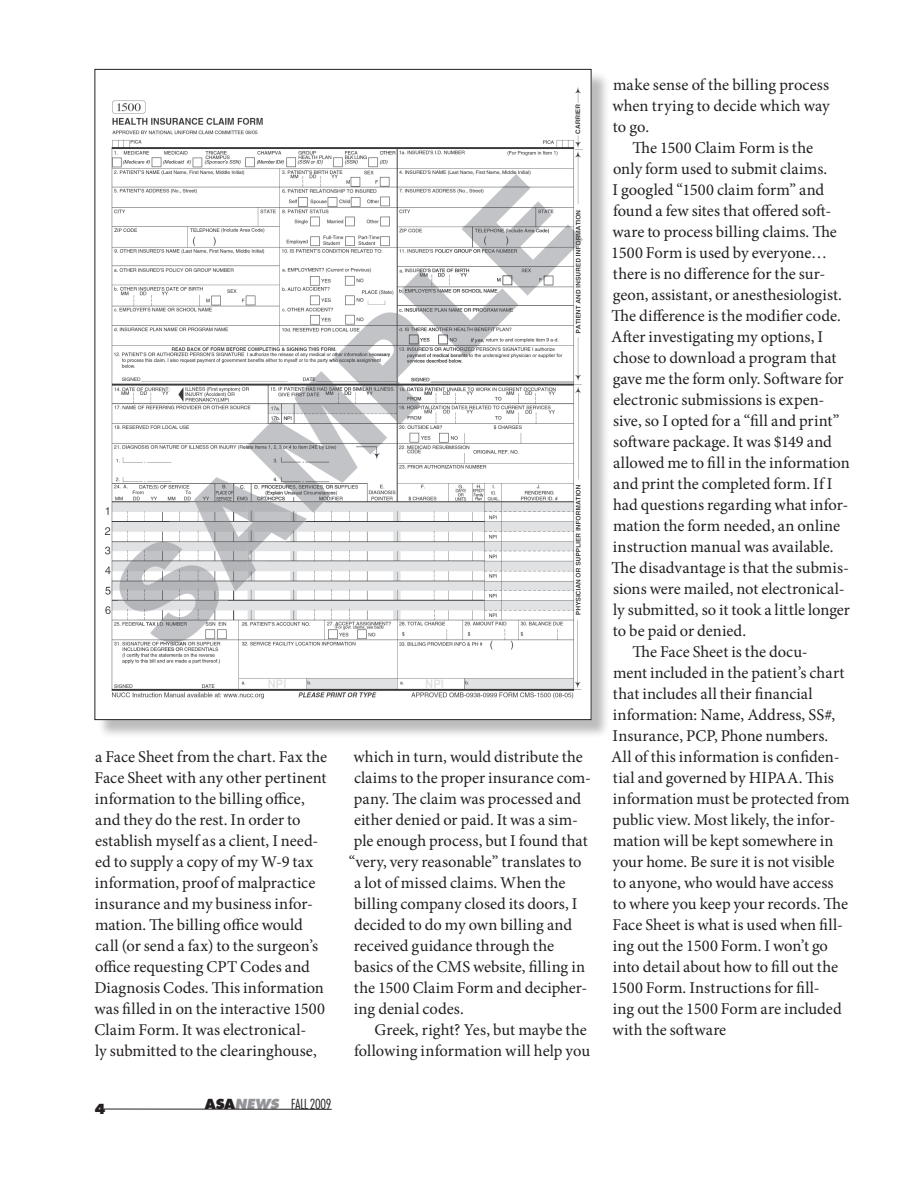
<style>
.page{position:relative;width:918px;height:1188px;background:#fff}
.page>*{position:absolute;margin:0;border:0;box-sizing:border-box;transform-origin:0 0}
.t1{font:16.5px/21px "Minion Pro";color:#231f20}
.t2{font:300 condensed 13.5px "Futura";letter-spacing:-.015em;color:#231f20}
.t3{font:800 13.5px "Futura";color:#231f20}
.s1{font-weight:800;font-stretch:normal}
.s2{font-weight:800;font-style:italic;font-stretch:normal;color:#939598}
</style>
<div class="page">
<div style="left:97px;top:71px;width:513px;height:668px;background:#231f20;opacity:.3"></div>
<img style="left:97px;top:71px;width:492px;height:647px">
<hr style="left:104px;top:1109px;width:228px;height:1px;background:#231f20">
<p class="t1" style="left:94px;top:746px;width:234px">a Face Sheet from the chart. Fax the Face Sheet with any other pertinent information to the billing office, and they do the rest. In order to establish myself as a client, I need&shy;ed to supply a copy of my W-9 tax information, proof of malpractice insurance and my business infor&shy;mation. The billing office would call (or send a fax) to the surgeon’s office requesting CPT Codes and Diagnosis Codes. This information was filled in on the interactive 1500<br>Claim Form. It was electronical-<br>ly submitted to the clearinghouse,</p>
<p class="t1" style="left:353px;top:746px;width:231px">which in turn, would distribute the</p>
<p class="t1" style="left:354px;top:767px;width:239px">claims to the proper insurance com-</p>
<p class="t1" style="left:354px;top:788px;width:229px">pany. The claim was processed and</p>
<p class="t1" style="left:354px;top:809px;width:226px">either denied or paid. It was a sim-</p>
<p class="t1" style="left:354px;top:830px;width:235px">ple enough process, but I found that</p>
<p class="t1" style="left:349px;top:851px;width:234px">“very, very reasonable” translates to</p>
<p class="t1" style="left:354px;top:872px;width:213px">a lot of missed claims. When the</p>
<p class="t1" style="left:354px;top:893px;width:225px">billing company closed its doors, I</p>
<p class="t1" style="left:354px;top:914px;width:220px">decided to do my own billing and</p>
<p class="t1" style="left:354px;top:935px;width:202px">received guidance through the</p>
<p class="t1" style="left:354px;top:956px;width:232px">basics of the CMS website, filling in</p>
<p class="t1" style="left:354px;top:977px;width:235px">the 1500 Claim Form and decipher-</p>
<p class="t1" style="left:354px;top:998px;width:111px">ing denial codes.</p>
<p class="t1" style="left:354px;top:1019px;width:238px;text-align:right">Greek, right? Yes, but maybe the following information will help you</p>
<p class="t3" style="left:94px;top:1100px;width:13px">4</p>
<p class="t2" style="left:205px;top:1096px;width:128px"><span class="s1">ASA</span><span class="s2">NEWS</span> FALL 2009</p>
<p class="t1" style="left:612px;top:74px;width:219px;text-align:justify">make sense of the billing process when trying to decide which way to go.</p>
<p class="t1" style="left:611px;top:137px;width:240px;text-indent:21px">The 1500 Claim Form is the<br>only form used to submit claims.<br>I googled “1500 claim form” and found a few sites that offered soft&shy;ware to process billing claims. The 1500 Form is used by everyone… there is no difference for the sur&shy;geon, assistant, or anesthesiologist.<br>The difference is the modifier code.<br>After investigating my options, I chose to download a program that gave me the form only. Software for electronic submissions is expen&shy;sive, so I opted for a “fill and print” software package. It was $149 and allowed me to fill in the information and print the completed form. If I had questions regarding what infor&shy;mation the form needed, an online instruction manual was available.<br>The disadvantage is that the submis&shy;sions were mailed, not electronical&shy;ly submitted, so it took a little longer to be paid or denied.</p>
<p class="t1" style="left:611px;top:641px;width:240px;text-indent:21px">The Face Sheet is the docu-<br>ment included in the patient’s chart that includes all their financial information: Name, Address, SS#,<br>Insurance, PCP, Phone numbers.<br>All of this information is confiden&shy;tial and governed by HIPAA. This information must be protected from public view. Most likely, the infor&shy;mation will be kept somewhere in your home. Be sure it is not visible to anyone, who would have access<br>to where you keep your records. The<br>Face Sheet is what is used when fill&shy;ing out the 1500 Form. I won’t go into detail about how to fill out the<br>1500 Form. Instructions for fill-<br>ing out the 1500 Form are included with the software</p>
</div>
